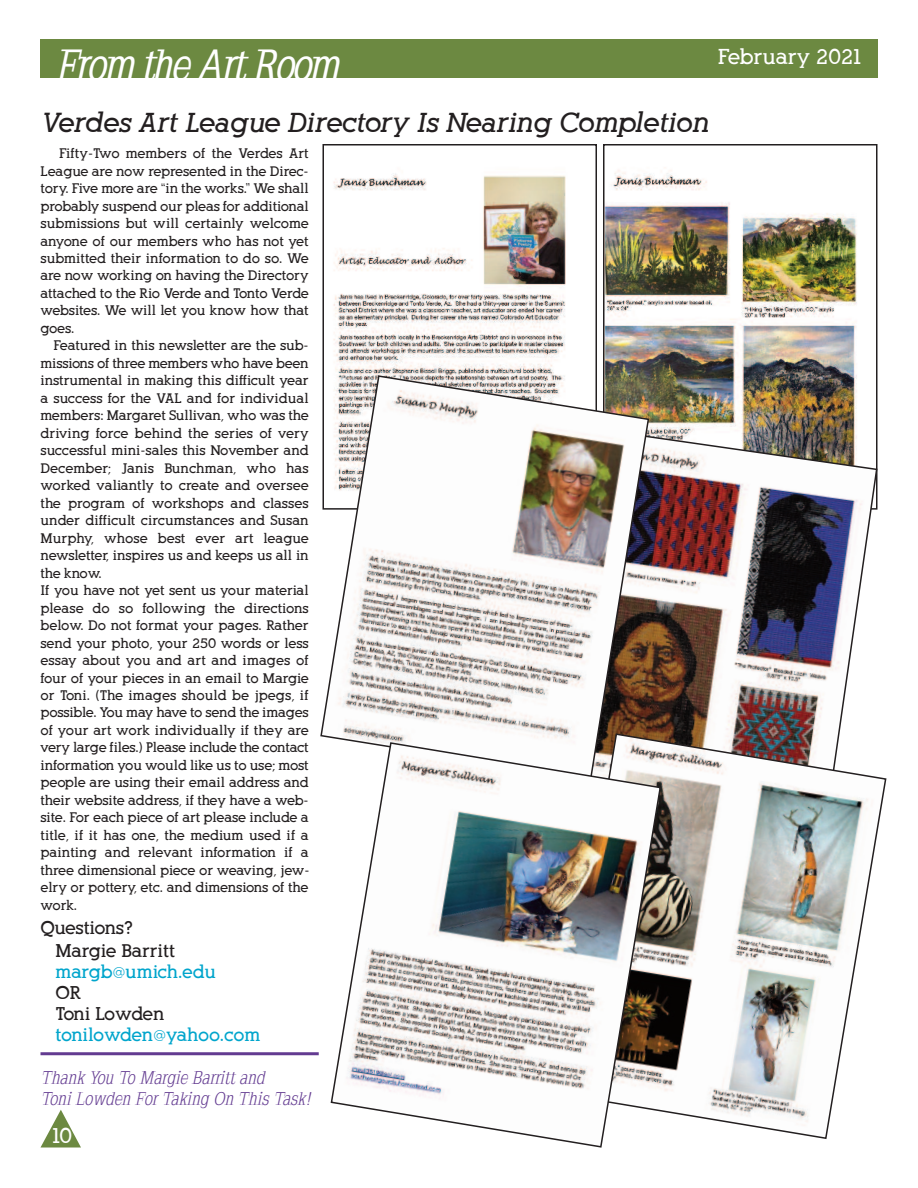
<style>
.page{position:relative;width:918px;height:1188px;background:#fff}
.page>*{position:absolute;margin:0;border:0;box-sizing:border-box;transform-origin:0 0}
.t1{font:italic 700 42px "Napoleodoni";color:#fff}
.t2{font:italic 700 27px "Alexandria FLF";color:#231f20}
.t3{font:700 21px "Alexandria FLF";color:#fff}
.t4{font:italic 18px/21px "Napoleodoni";color:#633b91}
.t5{font:700 18px/21px "Alexandria FLF";color:#00a5cc}
.t6{font:700 18px/23.2px "Alexandria FLF";color:#231f20}
.t7{font:700 13.5px/17.5px "Alexandria FLF";color:#231f20;text-align:justify}
.s1{font-size:21px}
.s2{color:#231f20}
</style>
<div class="page">
<div style="left:40px;top:39px;width:838px;height:38px;background:#6c8941"></div>
<svg style="left:40px;top:1110px;width:41px;height:38px"></svg>
<img style="left:333px;top:173px;width:233px;height:201px">
<div style="left:322px;top:144px;width:275px;height:366px;border:2px solid #231f20"></div>
<img style="left:606px;top:170px;width:251px;height:259px">
<div style="left:603px;top:144px;width:275px;height:366px;border:2px solid #231f20"></div>
<img style="left:650px;top:429px;width:228px;height:303px">
<img style="left:650px;top:732px;width:237px;height:407px">
<img style="left:320px;top:374px;width:330px;height:367px">
<img style="left:330px;top:741px;width:332px;height:407px">
<hr style="left:40px;top:1052px;width:279px;height:3px;background:#633b91">
<h1 class="t1" style="left:55px;top:41px;width:295px">From the Art Room</h1>
<h3 class="t3" style="left:718px;top:46px;width:147px">February 2021</h3>
<h2 class="t2" style="left:40px;top:108px;width:670px">Verdes Art League Directory Is Nearing Completion</h2>
<p class="t7" style="left:41px;top:145px;width:270px;text-indent:19px">Fifty-Two members of the Verdes Art League are now represented in the Direc&shy;tory. Five more are “in the works.” We shall probably suspend our pleas for additional submissions but will certainly welcome anyone of our members who has not yet submitted their information to do so. We are now working on having the Directory attached to the Rio Verde and Tonto Verde websites. We will let you know how that goes.</p>
<p class="t7" style="left:40px;top:337px;width:270px;text-align:left;text-indent:13px">Featured in this newsletter are the sub&shy;missions of three members who have been instrumental in making this difficult year a success for the VAL and for individual members: Margaret Sullivan, who was the driving force behind the series of very successful mini-sales this November and December; Janis Bunchman, who has worked valiantly to create and oversee the program of workshops and classes under difficult circumstances and Susan Murphy, whose best ever art league newsletter, inspires us and keeps us all in the know.<br>If you have not yet sent us your material please do so following the directions below. Do not format your pages. Rather send your photo, your 250 words or less essay about you and art and images of four of your pieces in an email to Margie or Toni. (The images should be jpegs, if possible. You may have to send the images of your art work individually if they are very large files.) Please include the contact information you would like us to use; most people are using their email address and their website address, if they have a web&shy;site. For each piece of art please include a title, if it has one, the medium used if a painting and relevant information if a three dimensional piece or weaving, jew&shy;elry or pottery, etc. and dimensions of the work.</p>
<h3 class="t6" style="left:55px;top:916px;width:121px;text-indent:-15px">Questions?<br>Margie Barritt</h3>
<h3 class="t5" style="left:55px;top:961px;width:206px">margb<span class="s1">@</span>umich.edu<br><span class="s2">OR<br>Toni Lowden </span>tonilowden<span class="s1">@</span>yahoo.com</h3>
<h3 class="t4" style="left:40px;top:1067px;width:275px">Thank You To Margie Barritt and<br>Toni Lowden For Taking On This Task !</h3>
<h3 class="t3" style="left:50px;top:1124px;width:24px">10</h3>
</div>
